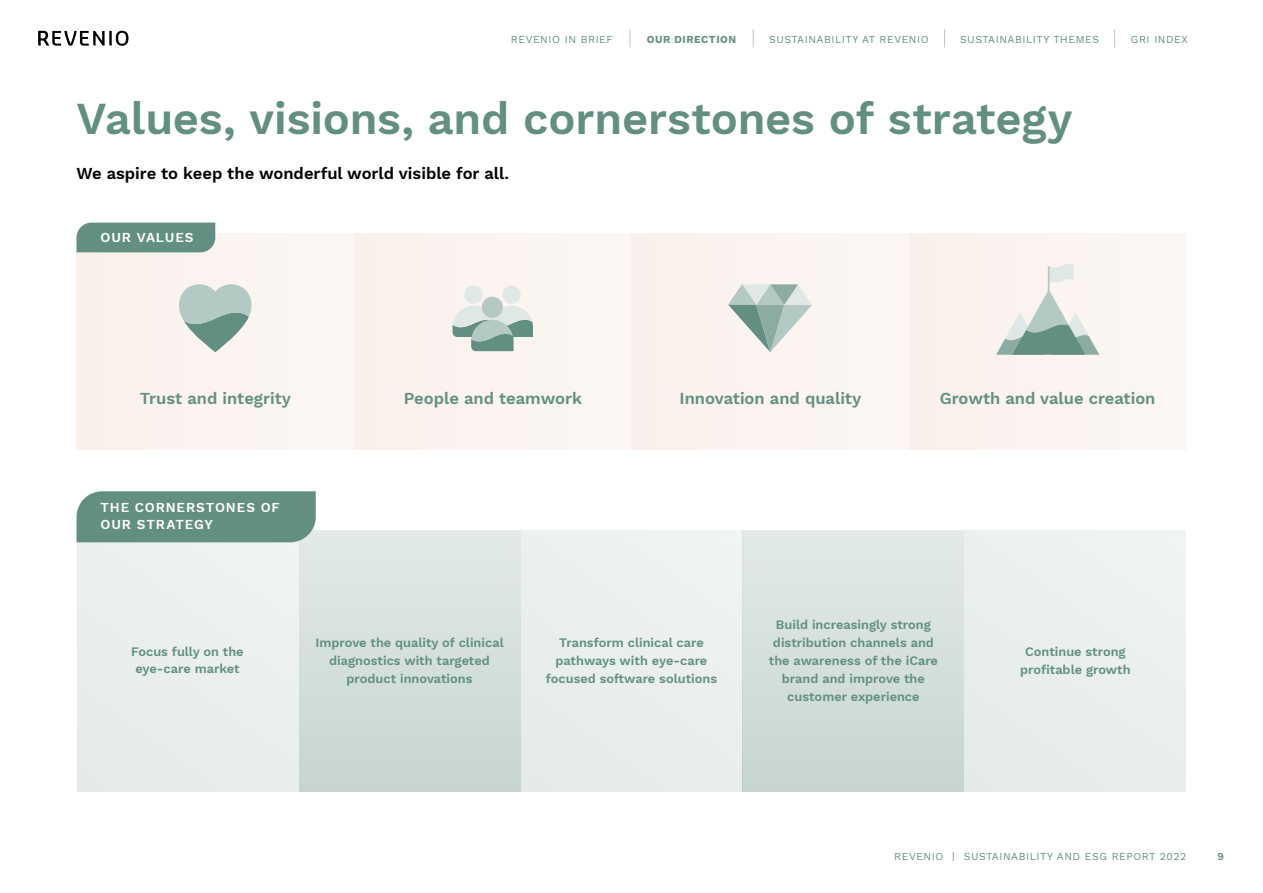
<style>
.page{position:relative;width:1263px;height:893px;background:#fff}
.page>*{position:absolute;margin:0;border:0;box-sizing:border-box;transform-origin:0 0}
.t1{font:600 45px "Work Sans";letter-spacing:-.005em;color:#638f82}
.t2{font:600 16.5px "Work Sans";color:#638f82}
.t3{font:600 16.5px "Work Sans";color:#000}
.t4{font:600 13.5px/16.2px "Work Sans";letter-spacing:.06em;color:#fff}
.t5{font:600 12.75px/18px "Work Sans";color:#638f82;text-align:center}
.t6{font:10.5px "Work Sans";letter-spacing:.05em;color:#638f82}
.t7{font:700 10.5px "Work Sans";letter-spacing:.05em;color:#638f82}
.t8{font:600 10.5px "Work Sans";color:#638f82}
</style>
<div class="page">
<svg style="left:38px;top:31px;width:90px;height:15px"></svg>
<svg style="left:630px;top:29px;width:1px;height:18px"></svg>
<svg style="left:753px;top:29px;width:1px;height:18px"></svg>
<svg style="left:944px;top:29px;width:1px;height:18px"></svg>
<svg style="left:1114px;top:29px;width:1px;height:18px"></svg>
<div style="left:77px;top:530px;width:221px;height:261px;background:#eaefee"></div>
<div style="left:520px;top:530px;width:222px;height:261px;background:#eaefee"></div>
<div style="left:964px;top:530px;width:222px;height:261px;background:#eaefee"></div>
<div style="left:298px;top:530px;width:222px;height:261px;background:linear-gradient(to bottom,#e3eae9,#c6d5d1)"></div>
<div style="left:742px;top:530px;width:222px;height:261px;background:linear-gradient(to bottom,#e3eae9,#c6d5d1)"></div>
<div style="left:77px;top:233px;width:277px;height:216px;background:#faf0eb"></div>
<div style="left:354px;top:233px;width:277px;height:216px;background:#faf0eb"></div>
<div style="left:631px;top:233px;width:278px;height:216px;background:#faf0eb"></div>
<div style="left:909px;top:233px;width:277px;height:216px;background:#faf0eb"></div>
<div style="left:502px;top:285px;width:19px;height:19px;background:#e0e8e6;border-radius:50%"></div>
<div style="left:464px;top:285px;width:19px;height:19px;background:#e0e8e6;border-radius:50%"></div>
<div style="left:482px;top:297px;width:21px;height:21px;background:#b5c9c4;border-radius:50%"></div>
<svg style="left:452px;top:306px;width:81px;height:45px"></svg>
<svg style="left:179px;top:284px;width:73px;height:68px"></svg>
<svg style="left:728px;top:284px;width:84px;height:68px"></svg>
<svg style="left:996px;top:289px;width:103px;height:66px"></svg>
<svg style="left:1050px;top:264px;width:24px;height:19px"></svg>
<hr style="left:1048px;top:266px;width:2px;height:27px;background:#b5c9c4">
<div style="left:77px;top:223px;width:138px;height:29px;background:#638f82"></div>
<div style="left:77px;top:491px;width:239px;height:51px;background:#638f82"></div>
<p class="t6" style="left:511px;top:33px;width:103px">REVENIO IN BRIEF</p>
<p class="t7" style="left:647px;top:33px;width:91px">OUR DIRECTION</p>
<p class="t6" style="left:769px;top:33px;width:161px">SUSTAINABILITY AT REVENIO</p>
<p class="t6" style="left:960px;top:33px;width:141px">SUSTAINABILITY THEMES</p>
<p class="t6" style="left:1131px;top:33px;width:58px">GRI INDEX</p>
<h1 class="t1" style="left:77px;top:93px;width:997px">Values, visions, and cornerstones of strategy</h1>
<p class="t3" style="left:77px;top:164px;width:434px">We aspire to keep the wonderful world visible for all.</p>
<p class="t4" style="left:100px;top:230px;width:95px">OUR VALUES</p>
<p class="t2" style="left:140px;top:389px;width:153px">Trust and integrity</p>
<p class="t4" style="left:100px;top:500px;width:181px">THE CORNERSTONES OF<br>OUR STRATEGY</p>
<p class="t2" style="left:404px;top:389px;width:180px">People and teamwork</p>
<p class="t2" style="left:680px;top:389px;width:183px">Innovation and quality</p>
<p class="t2" style="left:940px;top:389px;width:217px">Growth and value creation</p>
<p class="t5" style="left:131px;top:644px;width:114px;line-height:16.5px">Focus fully on the eye-care market</p>
<p class="t5" style="left:316px;top:635px;width:190px">Improve the quality of clinical diagnostics with targeted product innovations</p>
<p class="t5" style="left:769px;top:617px;width:171px">Build increasingly strong distribution channels and the awareness of the iCare brand and improve the customer experience</p>
<p class="t5" style="left:546px;top:635px;width:173px">Transform clinical care pathways with eye-care focused software solutions</p>
<p class="t5" style="left:1020px;top:644px;width:112px">Continue strong profitable growth</p>
<p class="t6" style="left:894px;top:850px;width:294px">REVENIO | SUSTAINABILITY AND ESG REPORT 2022</p>
<p class="t8" style="left:1217px;top:850px;width:8px">9</p>
</div>
